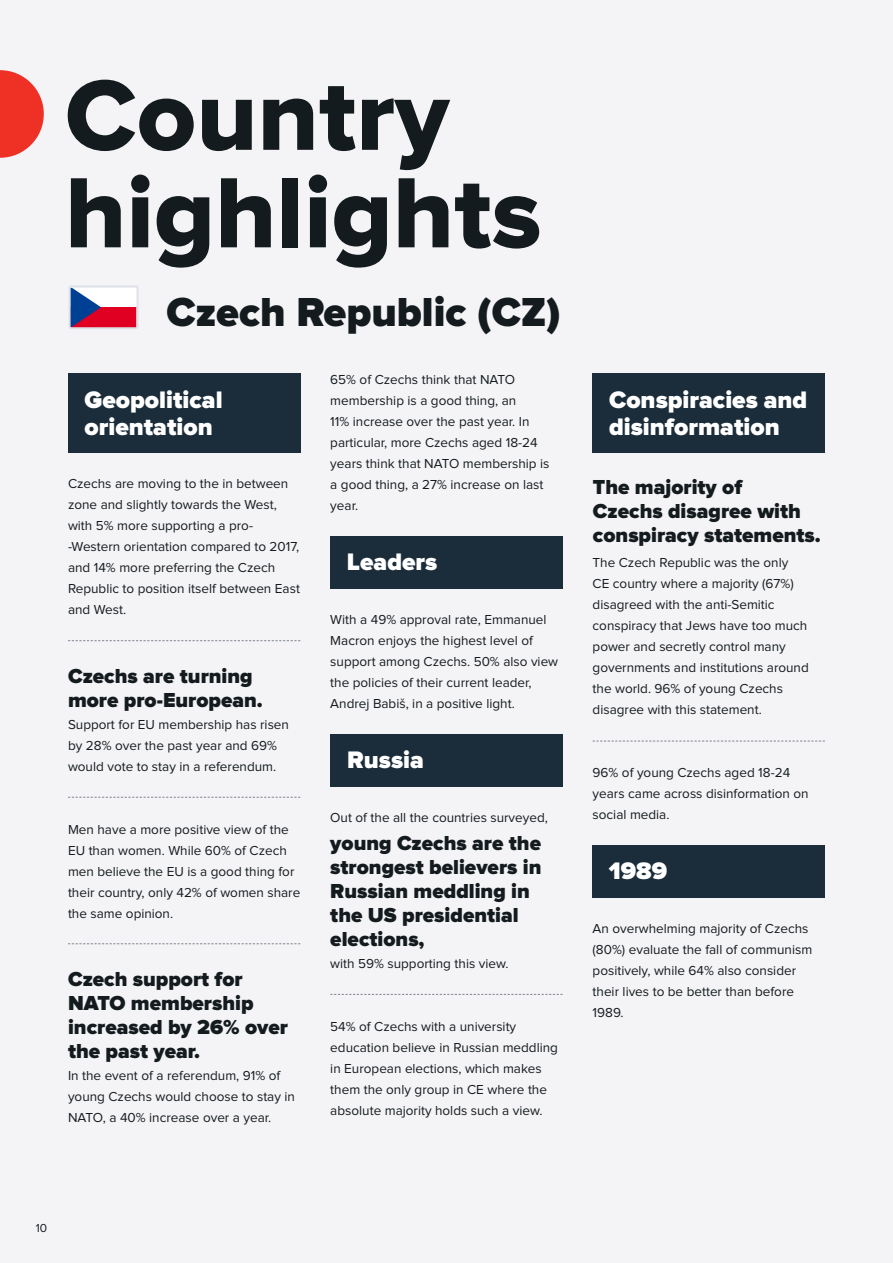
<style>
.page{position:relative;width:893px;height:1263px;background:#f1eff4}
.page>*{position:absolute;margin:0;border:0;box-sizing:border-box;transform-origin:0 0}
.t1{font:103.5px/97.5px "Proxima Nova Extrabld";color:#141b1e}
.t2{font:900 42px "Proxima Nova";color:#141b1e}
.t3{font:900 24.75px/27px "Proxima Nova";color:#fff}
.t4{font:900 21px/24px "Proxima Nova";color:#141b1e}
.t5{font:13.5px/21px "Proxima Nova";color:#141b1e}
.t6{font:12px "Proxima Nova";color:#141b1e}
</style>
<div class="page">
<svg style="left:72px;top:288px;width:64px;height:38px"></svg>
<div style="left:69px;top:285px;width:70px;height:44px;border:2px solid #dde2e9;border-radius:2px"></div>
<div style="left:68px;top:374px;width:232px;height:79px;background:#192b38"></div>
<svg style="left:68px;top:640px;width:232px;height:1px"></svg>
<svg style="left:68px;top:797px;width:232px;height:1px"></svg>
<svg style="left:68px;top:943px;width:232px;height:1px"></svg>
<svg style="left:330px;top:994px;width:233px;height:1px"></svg>
<svg style="left:593px;top:741px;width:232px;height:1px"></svg>
<div style="left:330px;top:536px;width:233px;height:53px;background:#192b38"></div>
<div style="left:331px;top:734px;width:232px;height:52px;background:#192b38"></div>
<div style="left:592px;top:845px;width:232px;height:52px;background:#192b38"></div>
<div style="left:593px;top:374px;width:232px;height:79px;background:#192b38"></div>
<svg style="left:0;top:70px;width:44px;height:88px"></svg>
<h1 class="t1" style="left:65px;top:71px;width:478px">Country highlights</h1>
<h2 class="t2" style="left:167px;top:292px;width:396px">Czech Republic (CZ)</h2>
<h3 class="t3" style="left:85px;top:388px;width:140px">Geopolitical orientation</h3>
<p class="t5" style="left:68px;top:474px;width:233px">Czechs are moving to the in between zone and slightly towards the West, with 5% more supporting a pro--Western orientation compared to 2017, and 14% more preferring the Czech<br>Republic to position itself between East and West.</p>
<h3 class="t4" style="left:68px;top:665px;width:196px">Czechs are turning more pro-European.</h3>
<p class="t5" style="left:68px;top:715px;width:222px">Support for EU membership has risen by 28% over the past year and 69% would vote to stay in a referendum.</p>
<p class="t5" style="left:68px;top:819px;width:234px">Men have a more positive view of the<br>EU than women. While 60% of Czech men believe the EU is a good thing for their country, only 42% of women share the same opinion.</p>
<h3 class="t4" style="left:68px;top:968px;width:221px">Czech support for<br>NATO membership increased by 26% over the past year.</h3>
<p class="t5" style="left:68px;top:1065px;width:229px">In the event of a referendum, 91% of young Czechs would choose to stay in<br>NATO, a 40% increase over a year.</p>
<p class="t5" style="left:330px;top:370px;width:221px">65% of Czechs think that NATO membership is a good thing, an<br>11% increase over the past year. In particular, more Czechs aged 18-24 years think that NATO membership is a good thing, a 27% increase on last year.</p>
<h3 class="t3" style="left:347px;top:550px;width:92px">Leaders</h3>
<p class="t5" style="left:330px;top:610px;width:229px">With a 49% approval rate, Emmanuel Macron enjoys the highest level of support among Czechs. 50% also view the policies of their current leader, Andrej Babiš, in a positive light.</p>
<h3 class="t3" style="left:347px;top:748px;width:78px">Russia</h3>
<p class="t5" style="left:330px;top:808px;width:219px">Out of the all the countries surveyed,</p>
<h3 class="t4" style="left:330px;top:832px;width:213px">young Czechs are the strongest believers in<br>Russian meddling in the US presidential elections,</h3>
<p class="t5" style="left:330px;top:954px;width:180px">with 59% supporting this view.</p>
<p class="t5" style="left:330px;top:1016px;width:229px">54% of Czechs with a university education believe in Russian meddling in European elections, which makes them the only group in CE where the absolute majority holds such a view.</p>
<h3 class="t3" style="left:609px;top:388px;width:200px">Conspiracies and disinformation</h3>
<h3 class="t4" style="left:593px;top:476px;width:229px">The majority of<br>Czechs disagree with conspiracy statements.</h3>
<p class="t5" style="left:593px;top:552px;width:218px">The Czech Republic was the only<br>CE country where a majority (67%) disagreed with the anti-Semitic conspiracy that Jews have too much power and secretly control many governments and institutions around the world. 96% of young Czechs disagree with this statement.</p>
<p class="t5" style="left:593px;top:763px;width:217px">96% of young Czechs aged 18-24 years came across disinformation on social media.</p>
<h3 class="t3" style="left:609px;top:859px;width:60px">1989</h3>
<p class="t5" style="left:593px;top:919px;width:221px">An overwhelming majority of Czechs (80%) evaluate the fall of communism positively, while 64% also consider their lives to be better than before<br>1989.</p>
<p class="t6" style="left:36px;top:1222px;width:13px">10</p>
</div>
